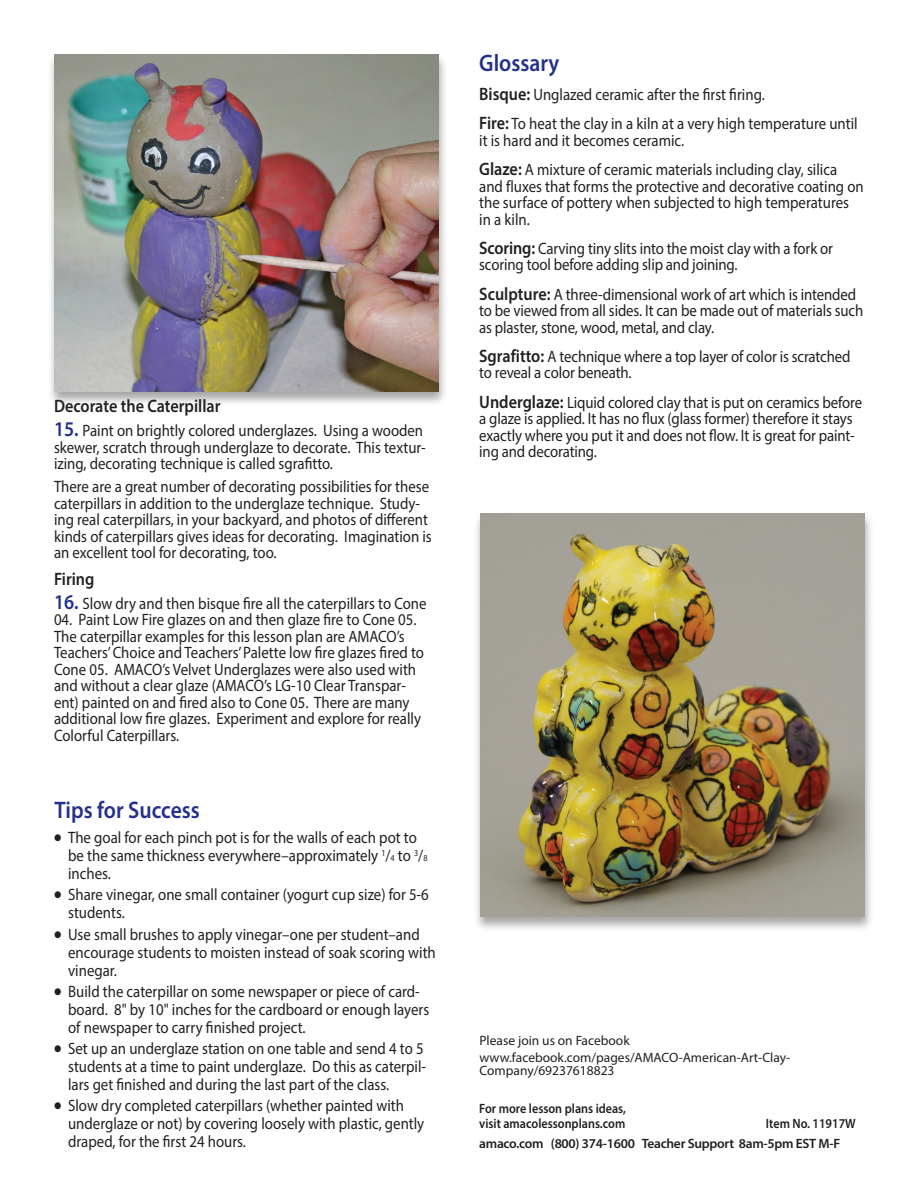
<style>
.page{position:relative;width:918px;height:1188px;background:#fff}
.page>*{position:absolute;margin:0;border:0;box-sizing:border-box;transform-origin:0 0}
.Subheads{font:600 24px "Myriad Pro";color:#24318b;scale:.9 1}
.Numbered_Text{font:600 18px "Myriad Pro";color:#231f20;scale:.9 1}
.Numbered_Text_Black{font:16.5px/16.5px "Myriad Pro";color:#231f20;scale:.9 1}
.Numbered_Text_White{font:16.5px/16.5px "Myriad Pro";letter-spacing:-.01em;color:#231f20;scale:.9 1}
.Bullet_Text{font:16.5px/18px "Myriad Pro";color:#231f20;scale:.9 1}
.t1{font:13.5px/13.5px "Myriad Pro";color:#231f20}
.t2{font:600 13.5px/15px "Myriad Pro";color:#231f20;scale:.9 1}
.t3{font:600 13.5px "Myriad Pro";letter-spacing:-.02em;color:#231f20}
.s1{font-weight:600;font-size:21px;color:#24318b}
.s2{font-weight:600;font-size:18px}
.s3{font-size:9.15px}
</style>
<div class="page">
<div style="left:473px;top:512px;width:402px;height:421px;background:#231f20;opacity:.4"></div>
<img style="left:480px;top:513px;width:385px;height:404px">
<div style="left:47px;top:53px;width:401px;height:354px;background:#231f20;opacity:.4"></div>
<img style="left:54px;top:54px;width:384px;height:338px">
<p class="Numbered_Text" style="left:54px;top:395px;width:187px">Decorate the Caterpillar</p>
<p class="Numbered_Text_Black" style="left:54px;top:422px;width:415px"><span class="s1">15.</span> Paint on brightly colored underglazes. Using a wooden skewer, scratch through underglaze to decorate. This textur&shy;izing, decorating technique is called sgrafitto.</p>
<p class="Numbered_Text_Black" style="left:54px;top:478px;width:421px">There are a great number of decorating possibilities for these caterpillars in addition to the underglaze technique. Study&shy;ing real caterpillars, in your backyard, and photos of different kinds of caterpillars gives ideas for decorating. Imagination is an excellent tool for decorating, too.</p>
<p class="Numbered_Text" style="left:54px;top:567px;width:46px">Firing</p>
<p class="Numbered_Text_Black" style="left:54px;top:594px;width:416px"><span class="s1">16.</span> Slow dry and then bisque fire all the caterpillars to Cone</p>
<p class="Numbered_Text_Black" style="left:54px;top:611px;width:413px">04. Paint Low Fire glazes on and then glaze fire to Cone 05.<br>The caterpillar examples for this lesson plan are AMACO’s Teachers’ Choice and Teachers’ Palette low fire glazes fired to Cone 05. AMACO’s Velvet Underglazes were also used with and without a clear glaze (AMACO’s LG-10 Clear Transpar&shy;ent) painted on and fired also to Cone 05. There are many additional low fire glazes. Experiment and explore for really Colorful Caterpillars.</p>
<p class="Subheads" style="left:479px;top:47px;width:91px">Glossary</p>
<p class="Numbered_Text_White" style="left:479px;top:86px;width:319px"><span class="s2">Bisque:</span> Unglazed ceramic after the first firing.</p>
<p class="Numbered_Text_White" style="left:479px;top:115px;width:422px"><span class="s2">Fire:</span> To heat the clay in a kiln at a very high temperature until it is hard and it becomes ceramic.</p>
<p class="Numbered_Text_White" style="left:479px;top:161px;width:429px"><span class="s2">Glaze:</span> A mixture of ceramic materials including clay, silica and fluxes that forms the protective and decorative coating on the surface of pottery when subjected to high temperatures in a kiln.</p>
<p class="Numbered_Text_White" style="left:479px;top:240px;width:395px"><span class="s2">Scoring:</span> Carving tiny slits into the moist clay with a fork or scoring tool before adding slip and joining.</p>
<p class="Numbered_Text_White" style="left:479px;top:285px;width:428px"><span class="s2">Sculpture:</span> A three-dimensional work of art which is intended to be viewed from all sides. It can be made out of materials such as plaster, stone, wood, metal, and clay.</p>
<p class="Numbered_Text_White" style="left:479px;top:348px;width:414px"><span class="s2">Sgrafitto:</span> A technique where a top layer of color is scratched to reveal a color beneath.</p>
<p class="Numbered_Text_White" style="left:479px;top:393px;width:427px"><span class="s2">Underglaze:</span> Liquid colored clay that is put on ceramics before a glaze is applied. It has no flux (glass former) therefore it stays exactly where you put it and does not flow. It is great for paint&shy;ing and decorating.</p>
<p class="Subheads" style="left:55px;top:795px;width:163px">Tips for Success</p>
<p class="Bullet_Text" style="left:68px;top:828px;width:401px;text-indent:-14px">● The goal for each pinch pot is for the walls of each pot to be the same thickness everywhere–approximately <sup>1</sup>/<span class="s3">4</span> to <sup>3</sup>/<span class="s3">8 </span>inches.</p>
<p class="Bullet_Text" style="left:68px;top:885px;width:402px;text-indent:-14px">● Share vinegar, one small container (yogurt cup size) for 5-6 students.</p>
<p class="Bullet_Text" style="left:68px;top:925px;width:410px;text-indent:-14px">● Use small brushes to apply vinegar–one per student–and encourage students to moisten instead of soak scoring with vinegar.</p>
<p class="Bullet_Text" style="left:68px;top:982px;width:403px;text-indent:-14px">● Build the caterpillar on some newspaper or piece of card&shy;board. 8" by 10" inches for the cardboard or enough layers of newspaper to carry finished project.</p>
<p class="Bullet_Text" style="left:68px;top:1039px;width:399px;text-indent:-14px">● Set up an underglaze station on one table and send 4 to 5 students at a time to paint underglaze. Do this as caterpil&shy;lars get finished and during the last part of the class.</p>
<p class="Bullet_Text" style="left:68px;top:1096px;width:397px;text-indent:-14px">● Slow dry completed caterpillars (whether painted with underglaze or not) by covering loosely with plastic, gently draped, for the first 24 hours.</p>
<p class="t2" style="left:479px;top:1100px;width:165px">For more lesson plans ideas, visit amacolessonplans.com</p>
<p class="t1" style="left:480px;top:1033px;width:152px">Please join us on Facebook</p>
<p class="t1" style="left:480px;top:1050px;width:312px">www.facebook.com/pages/AMACO-American-Art-Clay-<br>Company/69237618823</p>
<p class="t2" style="left:766px;top:1115px;width:101px">Item No. 11917W</p>
<p class="t3" style="left:479px;top:1135px;width:363px">amaco.com (800) 374-1600 Teacher Support 8am-5pm EST M-F</p>
</div>
